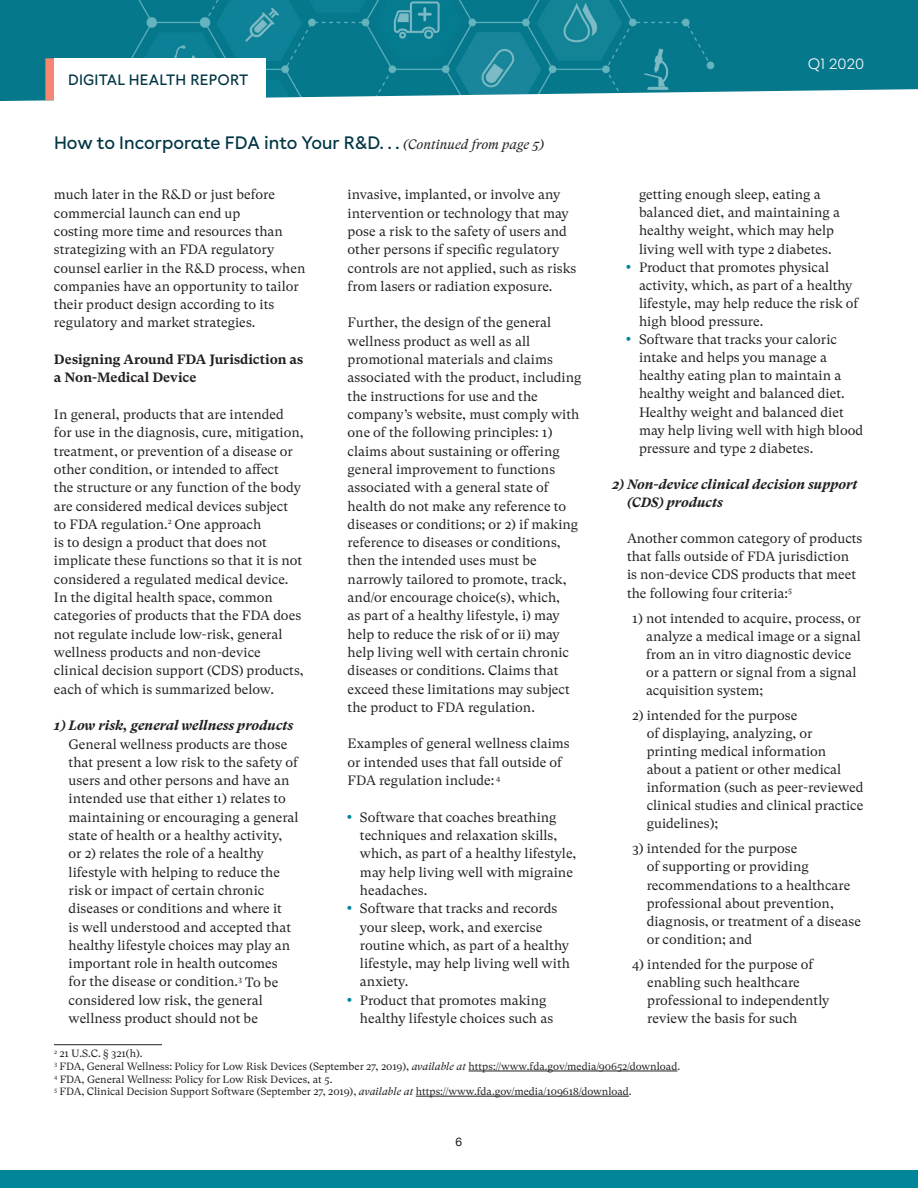
<style>
.page{position:relative;width:918px;height:1188px;background:#fff}
.page>*{position:absolute;margin:0;border:0;box-sizing:border-box;transform-origin:0 0}
.t1{font:18px "Buenos Aires";color:#003543}
.t2{font:15px "Buenos Aires";letter-spacing:.01em;color:#003543}
.t3{font:300 15px "Buenos Aires";letter-spacing:-.005em;color:#fff}
.t4{font:13.5px/18.3px "GT Super Text";color:#231f20}
.t5{font:italic 700 13.5px/18.1px "GT Super Text";letter-spacing:-.005em;color:#231f20}
.t6{font:700 13.5px/18.3px "GT Super Text";color:#231f20}
.t7{font:12px "Helvetica Neue";color:#231f20}
.t8{font:10.5px/12.6px "GT Super Text";color:#231f20}
.s1{font-family:"GT Super Text";font-style:italic;font-size:13.5px;color:#231f20}
.s2{font-style:italic}
.s3{color:#008599}
</style>
<div class="page">
<img style="left:0;top:0;width:918px;height:101px">
<div style="left:54px;top:58px;width:212px;height:50px;background:#fff"></div>
<div style="left:45px;top:58px;width:9px;height:42px;background:#f48673"></div>
<div style="left:0;top:1171px;width:918px;height:17px;background:#008599"></div>
<hr style="left:54px;top:1044px;width:108px;height:1px;background:#231f20">
<hr style="left:469px;top:1071px;width:208px;height:1px;background:#231f20">
<hr style="left:416px;top:1096px;width:213px;height:1px;background:#231f20">
<p class="t2" style="left:68px;top:68px;width:182px">DIGITAL HEALTH REPORT</p>
<p class="t3" style="left:808px;top:52px;width:58px">Q1 2020</p>
<h1 class="t1" style="left:54px;top:128px;width:492px">How to Incorporate FDA into Your R&amp;D. . . <span class="s1">(Continued from page 5)</span></h1>
<p class="t4" style="left:54px;top:186px;width:253px">much later in the R&amp;D or just before commercial launch can end up<br>costing more time and resources than strategizing with an FDA regulatory counsel earlier in the R&amp;D process, when companies have an opportunity to tailor their product design according to its regulatory and market strategies.</p>
<p class="t6" style="left:54px;top:350px;width:251px">Designing Around FDA Jurisdiction as a Non-Medical Device</p>
<p class="t4" style="left:54px;top:405px;width:251px">In general, products that are intended for use in the diagnosis, cure, mitigation, treatment, or prevention of a disease or other condition, or intended to affect<br>the structure or any function of the body are considered medical devices subject<br>to FDA regulation.<sup>2</sup> One approach<br>is to design a product that does not implicate these functions so that it is not considered a regulated medical device.<br>In the digital health space, common categories of products that the FDA does not regulate include low-risk, general wellness products and non-device clinical decision support (CDS) products, each of which is summarized below.</p>
<p class="t5" style="left:54px;top:717px;width:241px">1) Low risk, general wellness products</p>
<p class="t4" style="left:69px;top:735px;width:232px">General wellness products are those that present a low risk to the safety of users and other persons and have an intended use that either 1) relates to maintaining or encouraging a general state of health or a healthy activity, or 2) relates the role of a healthy lifestyle with helping to reduce the risk or impact of certain chronic diseases or conditions and where it<br>is well understood and accepted that healthy lifestyle choices may play an important role in health outcomes<br>for the disease or condition.<sup>3</sup> To be considered low risk, the general wellness product should not be</p>
<p class="t8" style="left:54px;top:1047px;width:628px"><sup>2</sup> 21 U.S.C. § 321(h).<br><sup>3</sup> FDA, General Wellness: Policy for Low Risk Devices (September 27, 2019), <span class="s2">available at</span> https://www.fda.gov/media/90652/download.<br><sup>4</sup> FDA, General Wellness: Policy for Low Risk Devices, at 5.<br><sup>5</sup> FDA, Clinical Decision Support Software (September 27, 2019), <span class="s2">available at</span> https://www.fda.gov/media/109618/download.</p>
<p class="t4" style="left:639px;top:186px;width:203px">getting enough sleep, eating a balanced diet, and maintaining a healthy weight, which may help living well with type 2 diabetes.</p>
<p class="t4" style="left:639px;top:258px;width:221px;text-indent:-14px"><span class="s3">•</span> Product that promotes physical activity, which, as part of a healthy lifestyle, may help reduce the risk of high blood pressure.</p>
<p class="t4" style="left:639px;top:330px;width:226px;text-indent:-14px"><span class="s3">•</span> Software that tracks your caloric intake and helps you manage a healthy eating plan to maintain a healthy weight and balanced diet.<br>Healthy weight and balanced diet may help living well with high blood pressure and type 2 diabetes.</p>
<p class="t5" style="left:627px;top:475px;width:232px;text-indent:-15px">2) Non-device clinical decision support (CDS) products</p>
<p class="t4" style="left:627px;top:530px;width:237px">Another common category of products that falls outside of FDA jurisdiction is non-device CDS products that meet the following four criteria:<sup>5</sup></p>
<p class="t4" style="left:646px;top:609px;width:216px;text-indent:-14px">1) not intended to acquire, process, or analyze a medical image or a signal from an in vitro diagnostic device or a pattern or signal from a signal acquisition system;</p>
<p class="t4" style="left:647px;top:706px;width:218px;text-indent:-14px">2) intended for the purpose<br>of displaying, analyzing, or printing medical information about a patient or other medical information (such as peer-reviewed clinical studies and clinical practice guidelines);</p>
<p class="t4" style="left:647px;top:840px;width:216px;text-indent:-14px">3) intended for the purpose<br>of supporting or providing recommendations to a healthcare professional about prevention, diagnosis, or treatment of a disease or condition; and</p>
<p class="t4" style="left:647px;top:955px;width:184px;text-indent:-15px">4) intended for the purpose of enabling such healthcare professional to independently review the basis for such</p>
<p class="t4" style="left:348px;top:186px;width:230px">invasive, implanted, or involve any intervention or technology that may pose a risk to the safety of users and other persons if specific regulatory controls are not applied, such as risks from lasers or radiation exposure.</p>
<p class="t4" style="left:348px;top:314px;width:236px">Further, the design of the general wellness product as well as all promotional materials and claims associated with the product, including the instructions for use and the company’s website, must comply with one of the following principles: 1) claims about sustaining or offering general improvement to functions associated with a general state of health do not make any reference to diseases or conditions; or 2) if making reference to diseases or conditions, then the intended uses must be narrowly tailored to promote, track, and/or encourage choice(s), which,<br>as part of a healthy lifestyle, i) may help to reduce the risk of or ii) may help living well with certain chronic diseases or conditions. Claims that exceed these limitations may subject the product to FDA regulation.</p>
<p class="t4" style="left:348px;top:735px;width:224px">Examples of general wellness claims or intended uses that fall outside of<br>FDA regulation include: <sup>4</sup></p>
<p class="t4" style="left:360px;top:808px;width:218px;text-indent:-14px"><span class="s3">•</span> Software that coaches breathing techniques and relaxation skills, which, as part of a healthy lifestyle, may help living well with migraine headaches.</p>
<p class="t4" style="left:360px;top:900px;width:211px;text-indent:-14px"><span class="s3">•</span> Software that tracks and records your sleep, work, and exercise routine which, as part of a healthy lifestyle, may help living well with anxiety.</p>
<p class="t4" style="left:360px;top:991px;width:195px;text-indent:-14px"><span class="s3">•</span> Product that promotes making healthy lifestyle choices such as</p>
<p class="t7" style="left:456px;top:1133px;width:8px">6</p>
</div>
